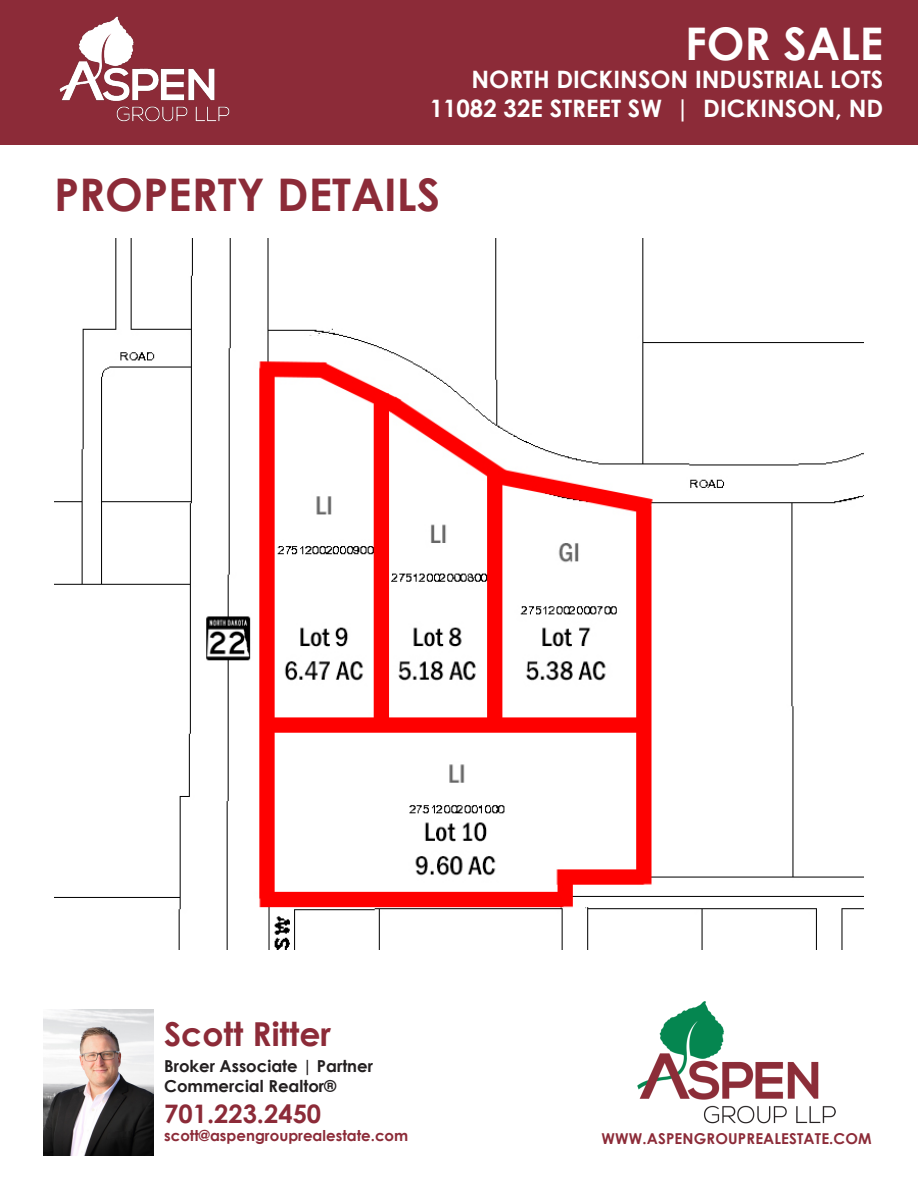
<style>
.page{position:relative;width:918px;height:1188px;background:#fff}
.page>*{position:absolute;margin:0;border:0;box-sizing:border-box;transform-origin:0 0}
.t1{font:700 45px "Century Gothic";color:#8c2b38}
.t2{font:700 45px "Century Gothic";color:#fff}
.t3{font:700 33px "Century Gothic";color:#8c2b38}
.t4{font:700 25.5px "Century Gothic";color:#8c2b38}
.t5{font:700 24px "Century Gothic";color:#fff}
.t6{font:700 16.5px/19.8px "Century Gothic";color:#231f20}
.t7{font:700 15px "Century Gothic";color:#8c2b38}
</style>
<div class="page">
<div style="left:0;top:0;width:918px;height:145px;background:#8c2b38"></div>
<img style="left:638px;top:1001px;width:198px;height:123px">
<img style="left:59px;top:16px;width:171px;height:106px">
<img style="left:43px;top:1010px;width:110px;height:145px">
<img style="left:54px;top:238px;width:810px;height:712px">
<p class="t2" style="left:685px;top:9px;width:200px">FOR SALE</p>
<p class="t5" style="left:471px;top:61px;width:413px">NORTH DICKINSON INDUSTRIAL LOTS</p>
<p class="t5" style="left:430px;top:90px;width:455px">11082 32E STREET SW | DICKINSON, ND</p>
<p class="t1" style="left:54px;top:161px;width:388px">PROPERTY DETAILS</p>
<p class="t3" style="left:164px;top:1009px;width:168px">Scott Ritter</p>
<p class="t6" style="left:164px;top:1056px;width:210px">Broker Associate | Partner<br>Commercial Realtor®</p>
<p class="t4" style="left:164px;top:1094px;width:159px">701.223.2450</p>
<p class="t7" style="left:164px;top:1124px;width:246px">scott@aspengrouprealestate.com</p>
<p class="t7" style="left:602px;top:1128px;width:272px">WWW.ASPENGROUPREALESTATE.COM</p>
</div>
